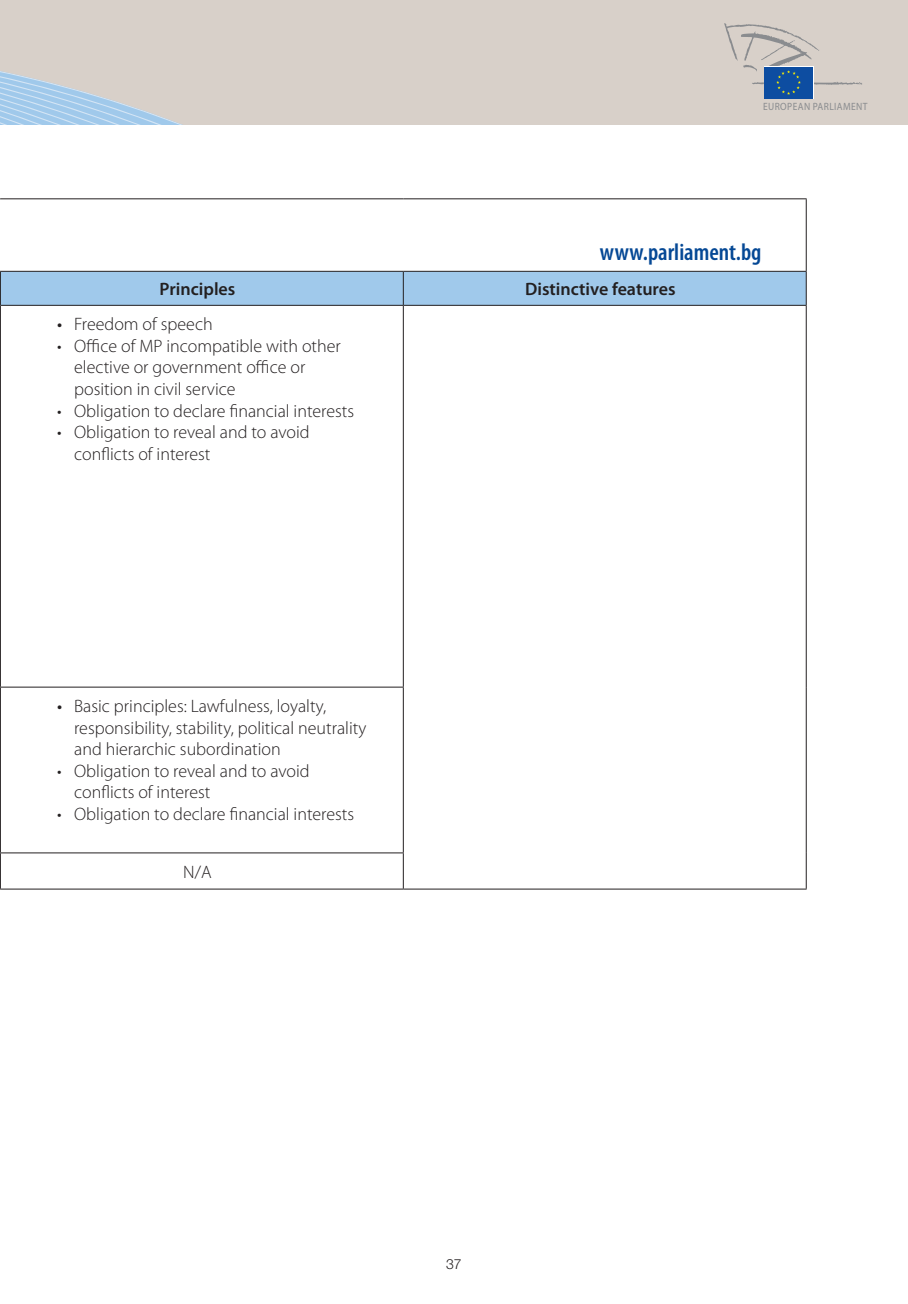
<style>
.page{position:relative;width:908px;height:1304px;background:#fff}
.page>*{position:absolute;margin:0;border:0;box-sizing:border-box;transform-origin:0 0}
.t1{font:600 condensed 24px "Myriad Pro";color:#054895}
.t2{font:300 18px/21.6px "Myriad Pro";color:#231f20}
.t3{font:600 18px "Myriad Pro";color:#231f20}
.t4{font:300 14px "Helvetica Neue LT Std";color:#231f20}
.t5{font:10.6px "Myriad Pro";letter-spacing:.045em;color:#8a8c8f;scale:.9 1}
.s1{font-weight:400}
</style>
<div class="page">
<div style="left:0;top:0;width:907px;height:125px;background:#d8d0c9"></div>
<svg style="left:763px;top:95px;width:49px;height:4px"></svg>
<div style="left:764px;top:67px;width:48px;height:31px;background:#0d4da1"></div>
<svg style="left:723px;top:23px;width:139px;height:72px;background:#b7b9be"></svg>
<hr style="left:0;top:198px;width:403px;height:1px;background:#231f20">
<hr style="left:403px;top:198px;width:403px;height:1px;background:#231f20">
<hr style="left:805px;top:199px;width:1px;height:72px;background:#231f20">
<hr style="left:403px;top:271px;width:403px;height:1px;background:#231f20">
<hr style="left:805px;top:272px;width:1px;height:33px;background:#231f20">
<div style="left:0;top:271px;width:805px;height:34px;background:#a0c9eb"></div>
<hr style="left:0;top:305px;width:403px;height:1px;background:#231f20">
<hr style="left:0;top:306px;width:1px;height:381px;background:#231f20">
<hr style="left:403px;top:305px;width:403px;height:1px;background:#231f20">
<hr style="left:403px;top:306px;width:1px;height:381px;background:#231f20">
<hr style="left:805px;top:306px;width:1px;height:381px;background:#231f20">
<hr style="left:0;top:687px;width:403px;height:1px;background:#231f20">
<hr style="left:0;top:687px;width:1px;height:165px;background:#231f20">
<hr style="left:403px;top:687px;width:1px;height:165px;background:#231f20">
<hr style="left:805px;top:687px;width:1px;height:166px;background:#231f20">
<hr style="left:0;top:852px;width:403px;height:1px;background:#231f20">
<hr style="left:0;top:853px;width:1px;height:36px;background:#231f20">
<hr style="left:403px;top:853px;width:1px;height:36px;background:#231f20">
<hr style="left:805px;top:853px;width:1px;height:36px;background:#231f20">
<hr style="left:0;top:889px;width:403px;height:1px;background:#231f20">
<hr style="left:403px;top:889px;width:403px;height:1px;background:#231f20">
<p class="t5" style="left:762px;top:101px;width:118px">EUROPEAN PARLIAMENT</p>
<h1 class="t1" style="left:599px;top:239px;width:163px">www.parliament.bg</h1>
<p class="t3" style="left:159px;top:279px;width:77px">Principles</p>
<p class="t3" style="left:525px;top:279px;width:152px">Distinctive features</p>
<p class="t2" style="left:57px;top:314px;width:157px"><span class="s1">•</span> Freedom of speech</p>
<p class="t2" style="left:74px;top:335px;width:268px;text-indent:-17px">• Office of MP incompatible with other elective or government office or position in civil service</p>
<p class="t2" style="left:57px;top:400px;width:298px">• Obligation to declare financial interests</p>
<p class="t2" style="left:74px;top:422px;width:237px;text-indent:-17px">• Obligation to reveal and to avoid conflicts of interest</p>
<p class="t2" style="left:74px;top:695px;width:294px;text-indent:-17px"><span class="s1">•</span> Basic principles: Lawfulness, loyalty, responsibility, stability, political neutrality and hierarchic subordination</p>
<p class="t2" style="left:74px;top:760px;width:237px;text-indent:-17px">• Obligation to reveal and to avoid conflicts of interest</p>
<p class="t2" style="left:57px;top:803px;width:298px">• Obligation to declare financial interests</p>
<p class="t2" style="left:183px;top:861px;width:29px">N/A</p>
<p class="t4" style="left:446px;top:1255px;width:17px">37</p>
</div>
